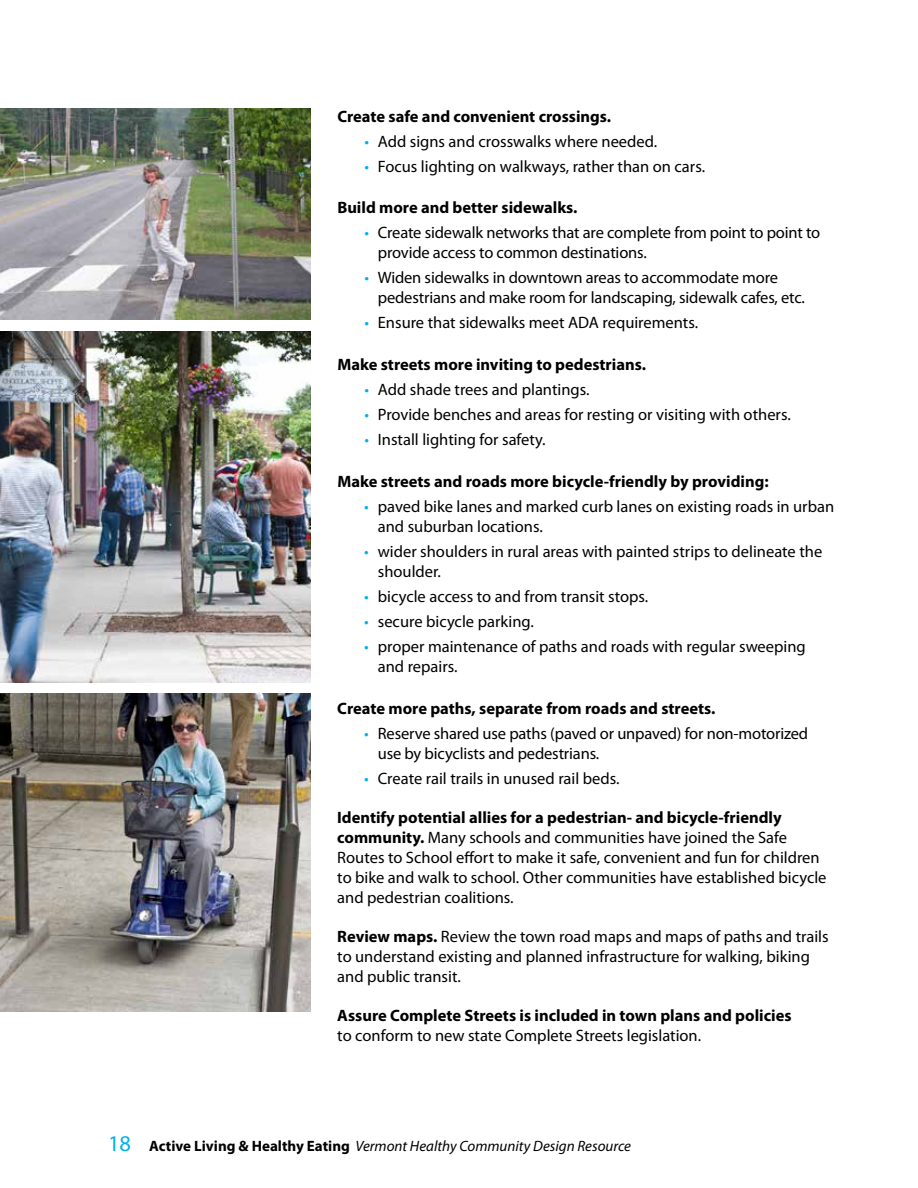
<style>
.page{position:relative;width:918px;height:1188px;background:#fff}
.page>*{position:absolute;margin:0;border:0;box-sizing:border-box;transform-origin:0 0}
.t1{font:16.5px/19.8px "Myriad Pro";color:#000}
.t2{font:700 16.5px "Myriad Pro";color:#000}
.t3{font:italic 15px "Myriad Pro";color:#000}
.s1{color:#00b1eb}
.s2{font-weight:700}
.s3{font-style:normal;font-size:22.5px;color:#00b1eb}
.s4{font-weight:700;font-style:normal}
</style>
<div class="page">
<img style="left:0;top:331px;width:310px;height:351px">
<img style="left:0;top:694px;width:310px;height:317px">
<img style="left:0;top:108px;width:310px;height:212px">
<p class="t2" style="left:337px;top:105px;width:275px">Create safe and convenient crossings.</p>
<p class="t1" style="left:364px;top:131px;width:294px"><span class="s1">•</span> Add signs and crosswalks where needed.</p>
<p class="t1" style="left:364px;top:156px;width:342px"><span class="s1">•</span> Focus lighting on walkways, rather than on cars.</p>
<p class="t2" style="left:337px;top:197px;width:242px">Build more and better sidewalks.</p>
<p class="t1" style="left:378px;top:223px;width:444px;text-indent:-13px"><span class="s1">•</span> Create sidewalk networks that are complete from point to point to provide access to common destinations.</p>
<p class="t1" style="left:378px;top:268px;width:429px;text-indent:-13px"><span class="s1">•</span> Widen sidewalks in downtown areas to accommodate more pedestrians and make room for landscaping, sidewalk cafes, etc.</p>
<p class="t1" style="left:364px;top:313px;width:335px"><span class="s1">•</span> Ensure that sidewalks meet ADA requirements.</p>
<p class="t2" style="left:337px;top:354px;width:310px">Make streets more inviting to pedestrians.</p>
<p class="t1" style="left:364px;top:379px;width:227px"><span class="s1">•</span> Add shade trees and plantings.</p>
<p class="t1" style="left:364px;top:405px;width:428px"><span class="s1">•</span> Provide benches and areas for resting or visiting with others.</p>
<p class="t1" style="left:364px;top:430px;width:183px"><span class="s1">•</span> Install lighting for safety.</p>
<p class="t2" style="left:337px;top:471px;width:433px">Make streets and roads more bicycle-friendly by providing:</p>
<p class="t1" style="left:378px;top:496px;width:458px;text-indent:-13px"><span class="s1">•</span> paved bike lanes and marked curb lanes on existing roads in urban and suburban locations.</p>
<p class="t1" style="left:378px;top:541px;width:446px;text-indent:-13px"><span class="s1">•</span> wider shoulders in rural areas with painted strips to delineate the shoulder.</p>
<p class="t1" style="left:364px;top:586px;width:286px"><span class="s1">•</span> bicycle access to and from transit stops.</p>
<p class="t1" style="left:364px;top:612px;width:171px"><span class="s1">•</span> secure bicycle parking.</p>
<p class="t1" style="left:378px;top:637px;width:429px;text-indent:-13px"><span class="s1">•</span> proper maintenance of paths and roads with regular sweeping and repairs.</p>
<p class="t2" style="left:337px;top:697px;width:380px">Create more paths, separate from roads and streets.</p>
<p class="t1" style="left:378px;top:723px;width:432px;text-indent:-13px"><span class="s1">•</span> Reserve shared use paths (paved or unpaved) for non-motorized use by bicyclists and pedestrians.</p>
<p class="t1" style="left:364px;top:768px;width:257px"><span class="s1">•</span> Create rail trails in unused rail beds.</p>
<p class="t1" style="left:337px;top:808px;width:491px"><span class="s2">Identify potential allies for a pedestrian- and bicycle-friendly community.</span> Many schools and communities have joined the Safe Routes to School effort to make it safe, convenient and fun for children to bike and walk to school. Other communities have established bicycle and pedestrian coalitions.</p>
<p class="t1" style="left:337px;top:927px;width:493px"><span class="s2">Review maps.</span> Review the town road maps and maps of paths and trails to understand existing and planned infrastructure for walking, biking and public transit.</p>
<p class="t2" style="left:337px;top:1005px;width:456px">Assure Complete Streets is included in town plans and policies</p>
<p class="t1" style="left:337px;top:1026px;width:365px">to conform to new state Complete Streets legislation.</p>
<p class="t3" style="left:108px;top:1137px;width:525px"><span class="s3">18</span> <span class="s4">Active Living &amp; Healthy Eating</span> Vermont Healthy Community Design Resource</p>
</div>
